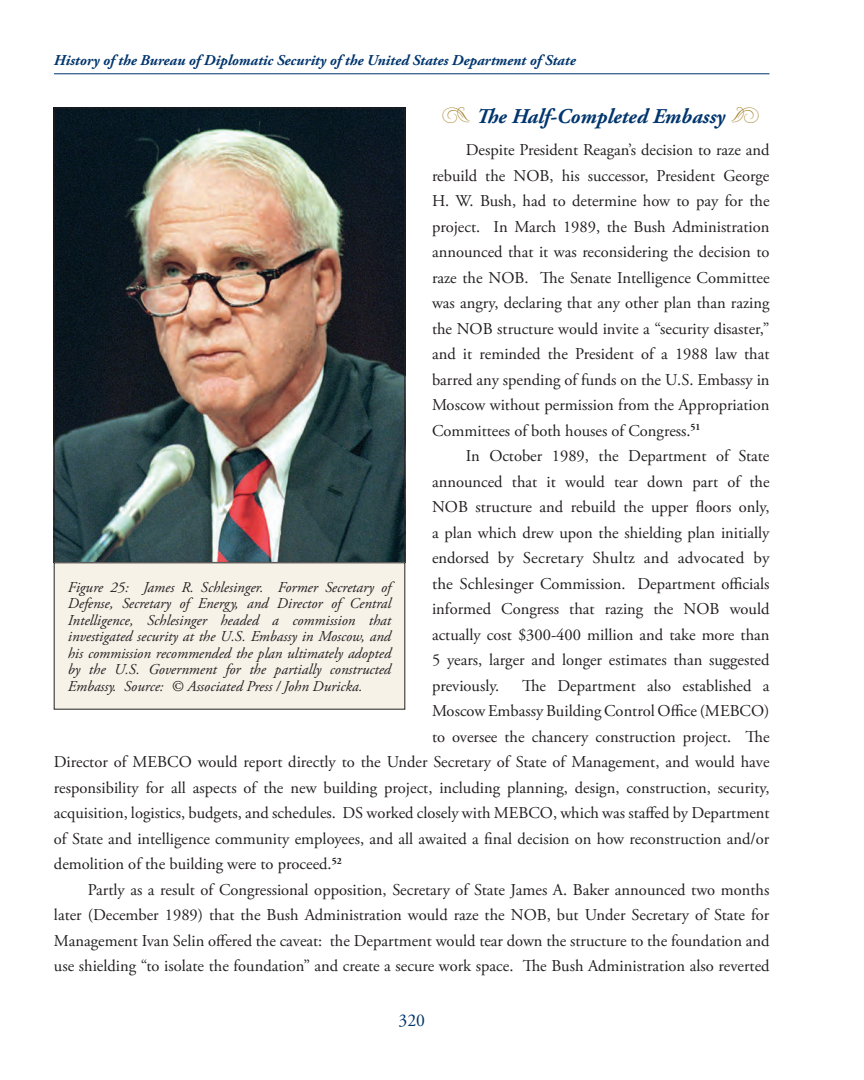
<style>
.page{position:relative;width:864px;height:1080px;background:#fff}
.page>*{position:absolute;margin:0;border:0;box-sizing:border-box;transform-origin:0 0}
.t1{font:italic 700 21px "Adobe Garamond Pro";color:#00356d}
.t2{font:18px "Adobe Garamond Pro";color:#00356d}
.t3{font:16.5px/25.5px "Adobe Garamond Pro";color:#231f20;text-align:justify}
.t4{font:italic 15px/16.5px "Adobe Garamond Pro";color:#231f20;text-align:justify}
.t5{font:italic 700 15px "Adobe Garamond Pro";color:#00356d}
.s1{font-family:"Type Embellishments One Let Plain";font-weight:400;font-style:normal;font-size:24px;color:#a88633}
</style>
<div class="page">
<hr style="left:54px;top:74px;width:715px;height:1px;background:#00356d">
<img style="left:56px;top:110px;width:347px;height:451px">
<div style="left:54px;top:108px;width:351px;height:455px;border:1px solid #231f20"></div>
<div style="left:54px;top:563px;width:351px;height:146px;background:#f6f2e8"></div>
<p class="t5" style="left:54px;top:51px;width:523px">History of the Bureau of Diplomatic Security of the United States Department of State</p>
<p class="t1" style="left:442px;top:104px;width:320px"><span class="s1">z</span> The Half-Completed Embassy <span class="s1">å</span></p>
<p class="t3" style="left:432px;top:138px;width:339px;text-indent:34px">Despite President Reagan’s decision to raze and rebuild the NOB, his successor, President George H. W. Bush, had to determine how to pay for the project. In March 1989, the Bush Administration announced that it was reconsidering the decision to raze the NOB. The Senate Intelligence Committee was angry, declaring that any other plan than razing the NOB structure would invite a “security disaster,” and it reminded the President of a 1988 law that barred any spending of funds on the U.S. Embassy in Moscow without permission from the Appropriation Committees of both houses of Congress.<sup>51</sup></p>
<p class="t3" style="left:432px;top:444px;width:339px;text-indent:34px">In October 1989, the Department of State announced that it would tear down part of the NOB structure and rebuild the upper floors only, a plan which drew upon the shielding plan initially endorsed by Secretary Shultz and advocated by the Schlesinger Commission. Department officials informed Congress that razing the NOB would actually cost $300-400 million and take more than 5 years, larger and longer estimates than suggested previously.</p>
<p class="t4" style="left:68px;top:579px;width:325px">Figure 25: James R. Schlesinger. Former Secretary of Defense, Secretary of Energy, and Director of Central Intelligence, Schlesinger headed a commission that investigated security at the U.S. Embassy in Moscow, and his commission recommended the plan ultimately adopted by the U.S. Government for the partially constructed Embassy. Source: © Associated Press / John Duricka.</p>
<p class="t3" style="left:522px;top:674px;width:249px">The Department also established a</p>
<p class="t3" style="left:432px;top:699px;width:339px">Moscow Embassy Building Control Office (MEBCO)</p>
<p class="t3" style="left:432px;top:724px;width:339px">to oversee the chancery construction project. The</p>
<p class="t3" style="left:54px;top:750px;width:717px">Director of MEBCO would report directly to the Under Secretary of State of Management, and would have</p>
<p class="t3" style="left:54px;top:775px;width:717px">responsibility for all aspects of the new building project, including planning, design, construction, security,</p>
<p class="t3" style="left:54px;top:801px;width:717px">acquisition, logistics, budgets, and schedules. DS worked closely with MEBCO, which was staffed by Department</p>
<p class="t3" style="left:54px;top:826px;width:717px">of State and intelligence community employees, and all awaited a final decision on how reconstruction and/or</p>
<p class="t3" style="left:54px;top:852px;width:289px">demolition of the building were to proceed.<sup>52</sup></p>
<p class="t3" style="left:88px;top:878px;width:683px">Partly as a result of Congressional opposition, Secretary of State James A. Baker announced two months</p>
<p class="t3" style="left:54px;top:903px;width:717px">later (December 1989) that the Bush Administration would raze the NOB, but Under Secretary of State for</p>
<p class="t3" style="left:54px;top:929px;width:717px">Management Ivan Selin offered the caveat: the Department would tear down the structure to the foundation and</p>
<p class="t3" style="left:54px;top:954px;width:717px">use shielding “to isolate the foundation” and create a secure work space. The Bush Administration also reverted</p>
<p class="t2" style="left:398px;top:1009px;width:28px">320</p>
</div>
